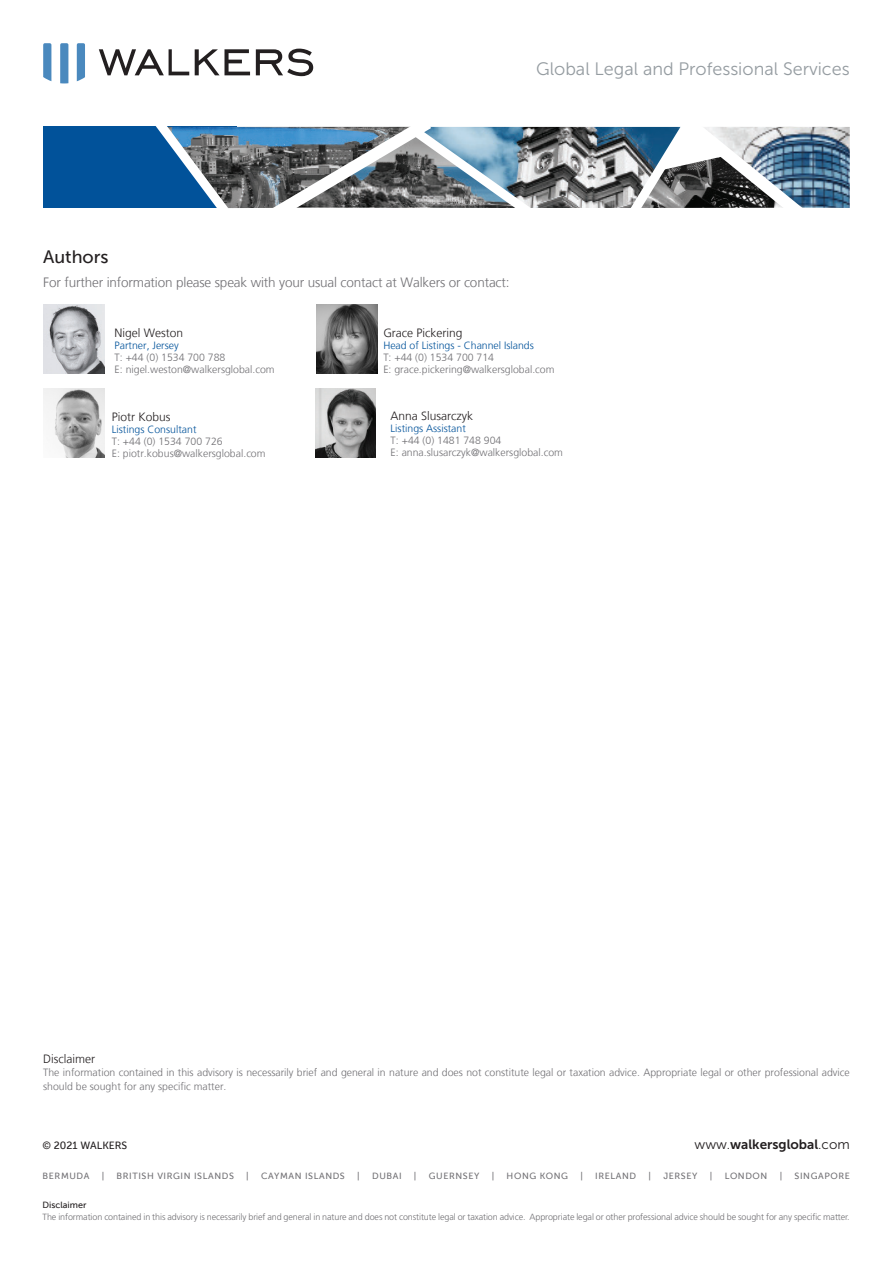
<style>
.page{position:relative;width:893px;height:1263px;background:#fff}
.page>*{position:absolute;margin:0;border:0;box-sizing:border-box;transform-origin:0 0}
.t1{font:18px "Museo Sans 300";color:#959ca1}
.t2{font:18px "Museo Sans 500";color:#231f20}
.t3{font:300 13.5px "Frutiger LT";letter-spacing:-.01em;color:#717074}
.t4{font:13.5px "Museo Sans 700";color:#231f20}
.t5{font:300 12px "Frutiger LT";color:#231f20}
.t6{font:300 10.5px/13.5px "Frutiger LT";color:#717074}
.t7{font:300 10.5px "Frutiger LT";color:#01529a}
.t8{font:10.5px "Museo Sans 500";color:#231f20}
.t9{font:300 9px "Frutiger LT Pro";letter-spacing:-.01em;color:#717074}
.t10{font:9px "Museo Sans 500";letter-spacing:.065em;color:#717074}
.t11{font:9px "Museo Sans 500";color:#231f20}
.s1{font-family:"Museo Sans 300"}
</style>
<div class="page">
<svg style="left:99px;top:49px;width:90px;height:26px"></svg>
<svg style="left:195px;top:49px;width:55px;height:26px"></svg>
<svg style="left:256px;top:49px;width:57px;height:27px"></svg>
<svg style="left:43px;top:43px;width:8px;height:38px"></svg>
<svg style="left:60px;top:43px;width:8px;height:40px"></svg>
<svg style="left:77px;top:43px;width:8px;height:38px"></svg>
<div style="left:43px;top:127px;width:194px;height:81px;background:#01529a"></div>
<img style="left:237px;top:127px;width:383px;height:81px">
<img style="left:819px;top:127px;width:31px;height:81px">
<svg style="left:145px;top:126px;width:92px;height:83px"></svg>
<svg style="left:258px;top:126px;width:288px;height:82px;background:#7c8b95"></svg>
<img style="left:620px;top:126px;width:199px;height:82px">
<img style="left:44px;top:388px;width:60px;height:69px">
<img style="left:43px;top:304px;width:61px;height:69px">
<img style="left:317px;top:304px;width:61px;height:69px">
<img style="left:316px;top:388px;width:60px;height:69px">
<h1 class="t1" style="left:536px;top:59px;width:315px">Global Legal and Professional Services</h1>
<p class="t2" style="left:43px;top:247px;width:67px">Authors</p>
<p class="t3" style="left:43px;top:275px;width:468px">For further information please speak with your usual contact at Walkers or contact:</p>
<p class="t5" style="left:115px;top:326px;width:70px">Nigel Weston</p>
<p class="t7" style="left:115px;top:339px;width:66px">Partner, Jersey</p>
<p class="t6" style="left:115px;top:350px;width:112px">T: +44 (0) 1534 700 788</p>
<p class="t6" style="left:115px;top:362px;width:162px">E: nigel.weston@walkersglobal.com</p>
<p class="t5" style="left:112px;top:410px;width:60px">Piotr Kobus</p>
<p class="t7" style="left:112px;top:424px;width:86px">Listings Consultant</p>
<p class="t6" style="left:112px;top:435px;width:112px">T: +44 (0) 1534 700 726</p>
<p class="t6" style="left:112px;top:447px;width:155px">E: piotr.kobus@walkersglobal.com</p>
<p class="t5" style="left:383px;top:326px;width:81px">Grace Pickering</p>
<p class="t7" style="left:383px;top:339px;width:152px">Head of Listings - Channel Islands</p>
<p class="t6" style="left:383px;top:350px;width:112px">T: +44 (0) 1534 700 714</p>
<p class="t6" style="left:383px;top:362px;width:173px">E: grace.pickering@walkersglobal.com</p>
<p class="t5" style="left:391px;top:409px;width:84px">Anna Slusarczyk</p>
<p class="t7" style="left:391px;top:423px;width:77px">Listings Assistant</p>
<p class="t6" style="left:391px;top:434px;width:112px">T: +44 (0) 1481 748 904</p>
<p class="t6" style="left:391px;top:446px;width:174px">E: anna.slusarczyk@walkersglobal.com</p>
<p class="t5" style="left:43px;top:1052px;width:53px">Disclaimer</p>
<p class="t6" style="left:43px;top:1066px;width:808px">The information contained in this advisory is necessarily brief and general in nature and does not constitute legal or taxation advice. Appropriate legal or other professional advice should be sought for any specific matter.</p>
<p class="t8" style="left:43px;top:1139px;width:86px">© 2021 WALKERS</p>
<p class="t4" style="left:695px;top:1136px;width:157px"><span class="s1">www.</span>walkersglobal<span class="s1">.com</span></p>
<p class="t10" style="left:43px;top:1171px;width:48px">BERMUDA</p>
<p class="t10" style="left:102px;top:1171px;width:4px">|</p>
<p class="t10" style="left:117px;top:1171px;width:119px">BRITISH VIRGIN ISLANDS</p>
<p class="t10" style="left:246px;top:1171px;width:4px">|</p>
<p class="t10" style="left:261px;top:1171px;width:85px">CAYMAN ISLANDS</p>
<p class="t10" style="left:357px;top:1171px;width:4px">|</p>
<p class="t10" style="left:372px;top:1171px;width:31px">DUBAI</p>
<p class="t10" style="left:414px;top:1171px;width:4px">|</p>
<p class="t10" style="left:429px;top:1171px;width:52px">GUERNSEY</p>
<p class="t10" style="left:492px;top:1171px;width:4px">|</p>
<p class="t10" style="left:507px;top:1171px;width:63px">HONG KONG</p>
<p class="t10" style="left:580px;top:1171px;width:4px">|</p>
<p class="t10" style="left:595px;top:1171px;width:42px">IRELAND</p>
<p class="t10" style="left:649px;top:1171px;width:4px">|</p>
<p class="t10" style="left:663px;top:1171px;width:36px">JERSEY</p>
<p class="t10" style="left:710px;top:1171px;width:4px">|</p>
<p class="t10" style="left:725px;top:1171px;width:44px">LONDON</p>
<p class="t10" style="left:780px;top:1171px;width:4px">|</p>
<p class="t10" style="left:795px;top:1171px;width:57px">SINGAPORE</p>
<p class="t11" style="left:43px;top:1200px;width:45px">Disclaimer</p>
<p class="t9" style="left:43px;top:1211px;width:809px">The information contained in this advisory is necessarily brief and general in nature and does not constitute legal or taxation advice. Appropriate legal or other professional advice should be sought for any specific matter.</p>
</div>
